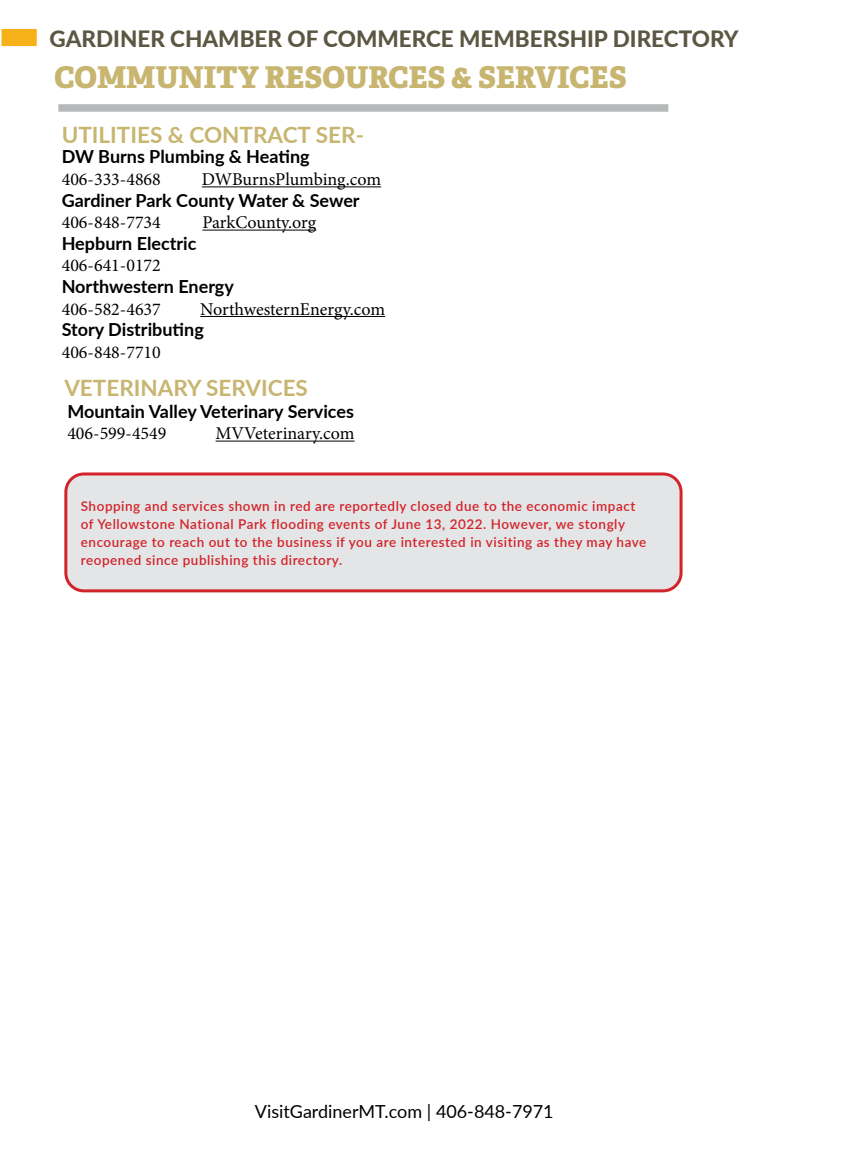
<style>
.page{position:relative;width:864px;height:1161px;background:#fff}
.page>*{position:absolute;margin:0;border:0;box-sizing:border-box;transform-origin:0 0}
.t1{font:30px "Adelle PE Eb";color:#c7b570}
.t2{font:800 22.5px "Lato";color:#5c5743}
.t3{font:700 22.5px "Lato";color:#c7b570}
.t4{font:18px "Minion Pro";color:#000}
.t5{font:700 18px "Lato";color:#000}
.t6{font:18px "Lato";color:#000}
.t7{font:600 13.5px/18px "Lato";letter-spacing:.04em;color:#d2232a}
</style>
<div class="page">
<div style="left:0;top:27px;width:38px;height:21px;background:#f6b11a;border:2px solid #fff"></div>
<hr style="left:202px;top:186px;width:179px;height:1px;background:#000">
<hr style="left:202px;top:230px;width:114px;height:1px;background:#000">
<hr style="left:200px;top:316px;width:185px;height:1px;background:#000">
<hr style="left:216px;top:441px;width:139px;height:1px;background:#000">
<div style="left:58px;top:104px;width:610px;height:8px;background:#b6b8ba"></div>
<div style="left:66px;top:474px;width:615px;height:117px;background:#e4e5e6;border-radius:18px"></div>
<div style="left:64px;top:472px;width:619px;height:120px;border:3px solid #d2232a;border-radius:18px"></div>
<h2 class="t2" style="left:50px;top:22px;width:691px">GARDINER CHAMBER OF COMMERCE MEMBERSHIP DIRECTORY</h2>
<h1 class="t1" style="left:54px;top:55px;width:574px">COMMUNITY RESOURCES &amp; SERVICES</h1>
<h2 class="t3" style="left:62px;top:119px;width:304px">UTILITIES &amp; CONTRACT SER-</h2>
<h3 class="t5" style="left:62px;top:144px;width:250px">DW Burns Plumbing &amp; Heating</h3>
<h3 class="t4" style="left:62px;top:167px;width:101px">406-333-4868</h3>
<h3 class="t4" style="left:202px;top:167px;width:181px">DWBurnsPlumbing.com</h3>
<h3 class="t5" style="left:62px;top:187px;width:299px">Gardiner Park County Water &amp; Sewer</h3>
<h3 class="t4" style="left:62px;top:210px;width:101px">406-848-7734</h3>
<h3 class="t4" style="left:202px;top:210px;width:115px">ParkCounty.org</h3>
<h3 class="t5" style="left:62px;top:230px;width:136px">Hepburn Electric</h3>
<h3 class="t4" style="left:62px;top:254px;width:101px">406-641-0172</h3>
<h3 class="t5" style="left:62px;top:273px;width:174px">Northwestern Energy</h3>
<h3 class="t4" style="left:62px;top:297px;width:101px">406-582-4637</h3>
<h3 class="t4" style="left:200px;top:297px;width:186px">NorthwesternEnergy.com</h3>
<h3 class="t5" style="left:62px;top:316px;width:144px">Story Distributing</h3>
<h3 class="t4" style="left:62px;top:340px;width:101px">406-848-7710</h3>
<h2 class="t3" style="left:64px;top:371px;width:245px">VETERINARY SERVICES</h2>
<h3 class="t5" style="left:67px;top:398px;width:288px">Mountain Valley Veterinary Services</h3>
<h3 class="t4" style="left:67px;top:421px;width:101px">406-599-4549</h3>
<h3 class="t4" style="left:216px;top:421px;width:140px">MVVeterinary.com</h3>
<p class="t7" style="left:81px;top:496px;width:567px">Shopping and services shown in red are reportedly closed due to the economic impact of Yellowstone National Park flooding events of June 13, 2022. However, we stongly encourage to reach out to the business if you are interested in visiting as they may have reopened since publishing this directory.</p>
<h3 class="t6" style="left:255px;top:1098px;width:300px">VisitGardinerMT.com | 406-848-7971</h3>
</div>
